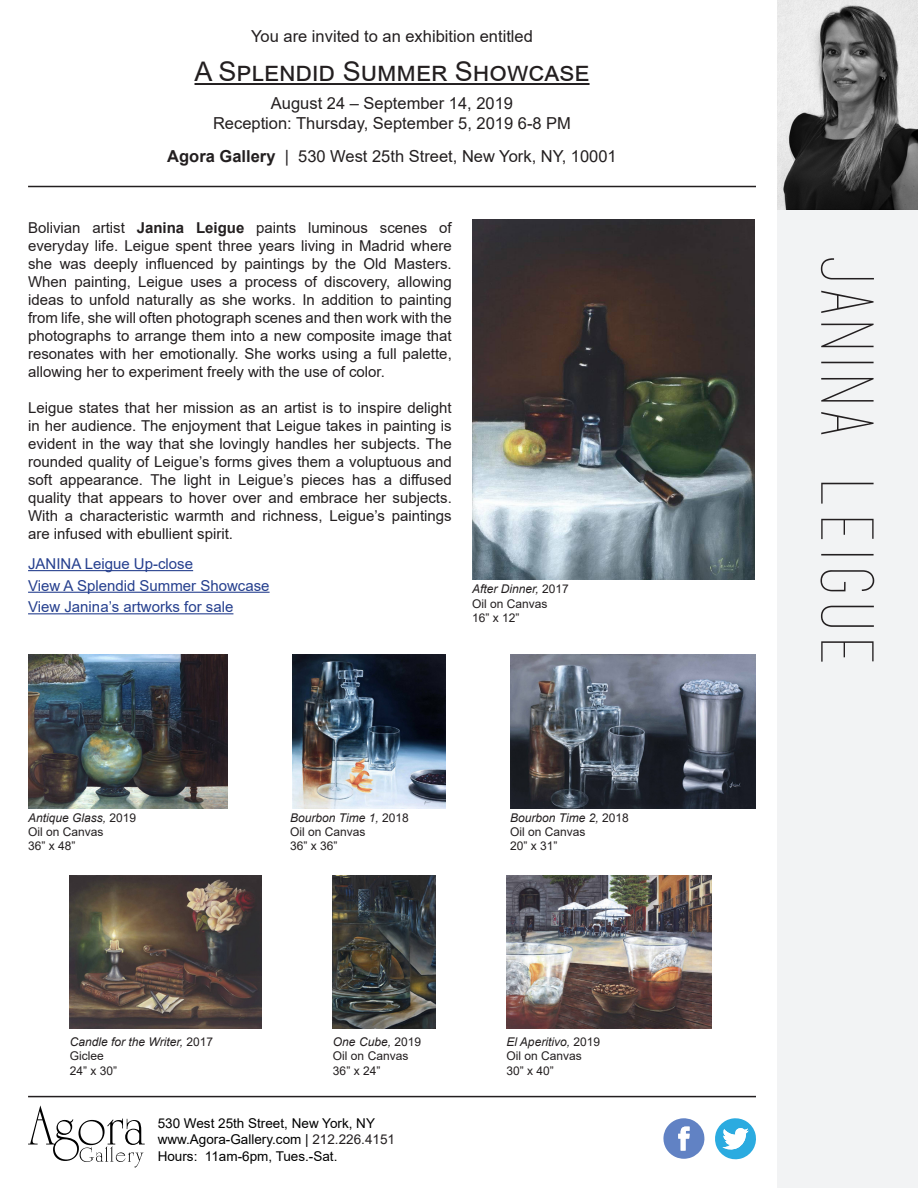
<style>
.page{position:relative;width:918px;height:1188px;background:#fff}
.page>*{position:absolute;margin:0;border:0;box-sizing:border-box;transform-origin:0 0}
.t1{font:72px "basictitlefont";color:#231f20}
.t2{font:27px "Arial";color:#231f20}
.t3{font:16.5px "Arial";color:#231f20}
.t4{font:15px/18px "Arial";color:#231f20;text-align:justify}
.t5{font:15px "Arial";color:#253f8e}
.t6{font:13.5px "Arial";color:#000}
.t7{font:12px "Arial";color:#231f20}
.t8{font:italic 12px "Arial";color:#231f20}
.s1{font-weight:700}
.s2{font-style:normal}
.s3{color:#231f20}
</style>
<div class="page">
<img style="left:778px;top:0;width:140px;height:211px">
<div style="left:778px;top:211px;width:140px;height:977px;background:#f2f3f4"></div>
<hr style="left:28px;top:186px;width:728px;height:1px;background:#231f20">
<hr style="left:28px;top:1096px;width:728px;height:1px;background:#231f20">
<hr style="left:195px;top:83px;width:395px;height:2px;background:#231f20">
<hr style="left:28px;top:592px;width:242px;height:1px;background:#253f8e">
<hr style="left:28px;top:613px;width:205px;height:1px;background:#253f8e">
<hr style="left:28px;top:570px;width:165px;height:1px;background:#253f8e">
<svg style="left:28px;top:1105px;width:117px;height:63px"></svg>
<svg style="left:663px;top:1118px;width:42px;height:41px"></svg>
<svg style="left:715px;top:1118px;width:41px;height:42px"></svg>
<img style="left:472px;top:220px;width:282px;height:359px">
<img style="left:28px;top:655px;width:200px;height:153px">
<img style="left:292px;top:655px;width:154px;height:153px">
<img style="left:510px;top:655px;width:246px;height:153px">
<img style="left:70px;top:875px;width:192px;height:154px">
<img style="left:506px;top:875px;width:205px;height:154px">
<img style="left:333px;top:875px;width:102px;height:154px">
<p class="t3" style="left:251px;top:25px;width:283px">You are invited to an exhibition entitled</p>
<p class="t2" style="left:195px;top:53px;width:397px">A Splendid Summer Showcase</p>
<p class="t3" style="left:271px;top:92px;width:244px">August 24 – September 14, 2019</p>
<p class="t3" style="left:213px;top:112px;width:359px">Reception: Thursday, September 5, 2019 6-8 PM</p>
<p class="t3" style="left:167px;top:144px;width:451px"><span class="s1">Agora Gallery</span> | 530 West 25th Street, New York, NY, 10001</p>
<p class="t4" style="left:28px;top:218px;width:425px">Bolivian artist <span class="s1">Janina Leigue</span> paints luminous scenes of everyday life. Leigue spent three years living in Madrid where she was deeply influenced by paintings by the Old Masters.<br>When painting, Leigue uses a process of discovery, allowing ideas to unfold naturally as she works. In addition to painting from life, she will often photograph scenes and then work with the photographs to arrange them into a new composite image that resonates with her emotionally. She works using a full palette, allowing her to experiment freely with the use of color.</p>
<p class="t4" style="left:28px;top:398px;width:425px">Leigue states that her mission as an artist is to inspire delight in her audience. The enjoyment that Leigue takes in painting is evident in the way that she lovingly handles her subjects. The rounded quality of Leigue’s forms gives them a voluptuous and soft appearance. The light in Leigue’s pieces has a diffused quality that appears to hover over and embrace her subjects.<br>With a characteristic warmth and richness, Leigue’s paintings are infused with ebullient spirit.</p>
<p class="t5" style="left:28px;top:575px;width:243px">View A Splendid Summer Showcase</p>
<p class="t5" style="left:28px;top:597px;width:207px">View Janina’s artworks for sale</p>
<p class="t5" style="left:28px;top:553px;width:167px">JANINA Leigue Up-close</p>
<p class="t8" style="left:472px;top:581px;width:98px">After Dinner, <span class="s2">2017</span></p>
<p class="t7" style="left:472px;top:595px;width:77px">Oil on Canvas</p>
<p class="t7" style="left:472px;top:610px;width:49px">16” x 12”</p>
<p class="t8" style="left:28px;top:810px;width:110px">Antique Glass, <span class="s2">2019</span></p>
<p class="t7" style="left:28px;top:824px;width:77px">Oil on Canvas</p>
<p class="t7" style="left:28px;top:838px;width:49px">36” x 48”</p>
<p class="t8" style="left:290px;top:810px;width:120px">Bourbon Time 1, <span class="s2">2018</span></p>
<p class="t7" style="left:290px;top:824px;width:77px">Oil on Canvas</p>
<p class="t7" style="left:290px;top:838px;width:49px">36” x 36”</p>
<p class="t8" style="left:510px;top:810px;width:120px">Bourbon Time 2, <span class="s2">2018</span></p>
<p class="t7" style="left:510px;top:824px;width:77px">Oil on Canvas</p>
<p class="t7" style="left:510px;top:838px;width:49px">20” x 31”</p>
<p class="t8" style="left:70px;top:1034px;width:145px">Candle for the Writer, <span class="s2">2017</span></p>
<p class="t7" style="left:70px;top:1048px;width:36px">Giclee</p>
<p class="t7" style="left:70px;top:1062px;width:49px">24” x 30”</p>
<p class="t8" style="left:333px;top:1034px;width:90px">One Cube, <span class="s2">2019</span></p>
<p class="t7" style="left:333px;top:1048px;width:77px">Oil on Canvas</p>
<p class="t7" style="left:333px;top:1062px;width:49px">36” x 24”</p>
<p class="t8" style="left:506px;top:1034px;width:95px">El Aperitivo, <span class="s2">2019</span></p>
<p class="t7" style="left:506px;top:1048px;width:77px">Oil on Canvas</p>
<p class="t7" style="left:506px;top:1062px;width:49px">30” x 40”</p>
<p class="t6" style="left:158px;top:1114px;width:219px">530 West 25th Street, New York, NY</p>
<p class="t6" style="left:158px;top:1130px;width:239px">www.Agora-Gallery.com | <span class="s3">212.226.4151</span></p>
<p class="t6" style="left:158px;top:1146px;width:181px">Hours: 11am-6pm, Tues.-Sat.</p>
<p class="t1" style="left:886px;top:251px;width:419px;rotate:90deg">JANINA Leigue</p>
</div>
